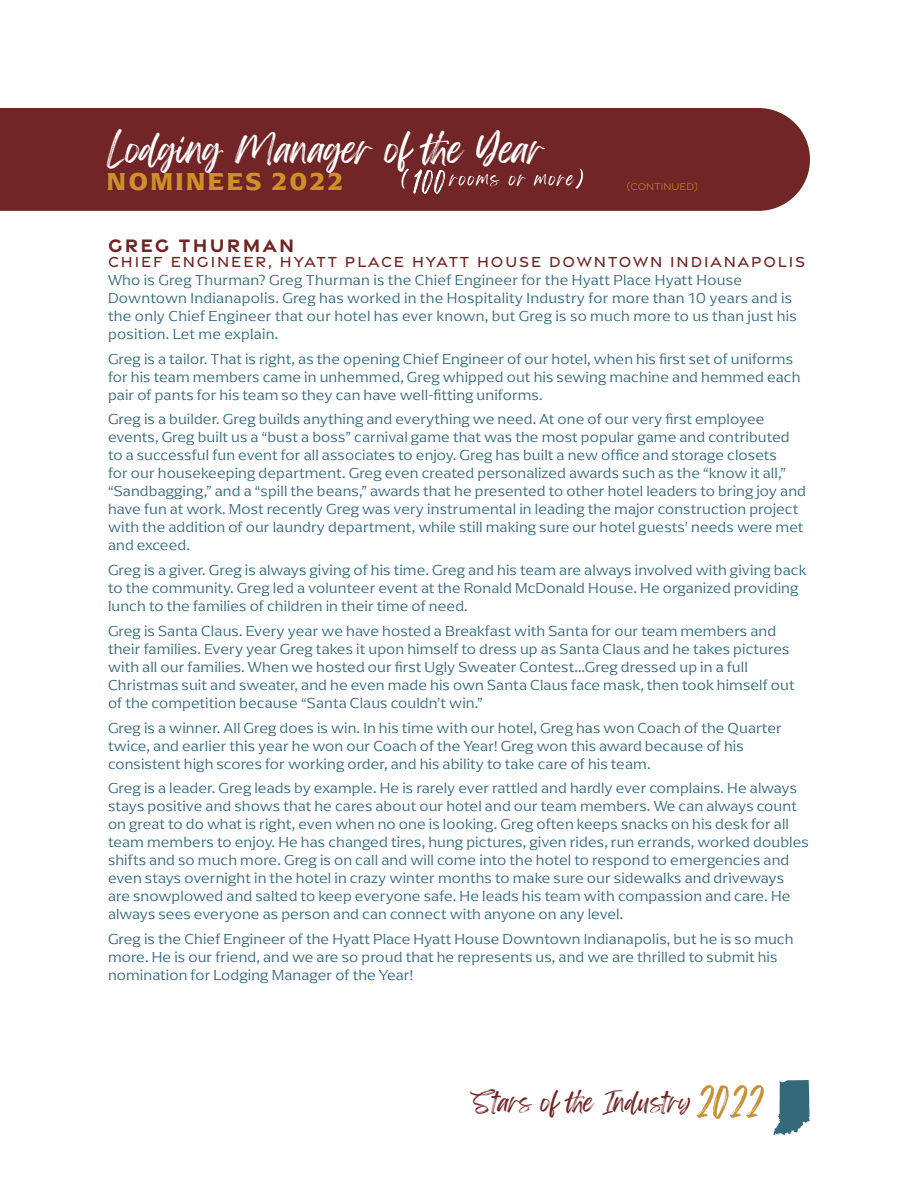
<style>
.page{position:relative;width:918px;height:1188px;background:#fff}
.page>*{position:absolute;margin:0;border:0;box-sizing:border-box;transform-origin:0 0}
.t1{font:33px "Feeling Passionate";color:#fff}
.t2{font:700 25.5px "Arpona";letter-spacing:.1em;color:#ce902a}
.t3{font:22.5px "Feeling Passionate";color:#712526}
.Text_Info{font:700 19.5px "Gravesend Sans";letter-spacing:.12em;color:#712526}
.Text_Info-2{font:500 15.75px "Gravesend Sans";letter-spacing:.12em;color:#712526}
.Nominee_Information{font:300 15px/18px "Arpona";letter-spacing:.01em;color:#34697a}
.t4{font:300 10.5px "Gravesend Sans";color:#ce902a}
</style>
<div class="page">
<img style="left:696px;top:1085px;width:68px;height:34px">
<svg style="left:774px;top:1080px;width:36px;height:55px"></svg>
<div style="left:0;top:108px;width:810px;height:103px;background:#712526"></div>
<svg style="left:402px;top:169px;width:181px;height:20px;background:#834142"></svg>
<img style="left:413px;top:165px;width:33px;height:34px">
<p class="t1" style="left:107px;top:123px;width:438px">Lodging Manager of the Year</p>
<p class="t2" style="left:107px;top:166px;width:238px">NOMINEES 2022</p>
<p class="t4" style="left:627px;top:181px;width:73px">(CONTINUED)</p>
<p class="Text_Info" style="left:108px;top:233px;width:188px">GREG THURMAN</p>
<p class="Text_Info-2" style="left:108px;top:252px;width:699px">CHIEF ENGINEER, HYATT PLACE HYATT HOUSE DOWNTOWN INDIANAPOLIS</p>
<p class="Nominee_Information" style="left:108px;top:271px;width:690px">Who is Greg Thurman? Greg Thurman is the Chief Engineer for the Hyatt Place Hyatt House Downtown Indianapolis. Greg has worked in the Hospitality Industry for more than 10 years and is the only Chief Engineer that our hotel has ever known, but Greg is so much more to us than just his position. Let me explain.</p>
<p class="Nominee_Information" style="left:108px;top:350px;width:694px">Greg is a tailor. That is right, as the opening Chief Engineer of our hotel, when his first set of uniforms for his team members came in unhemmed, Greg whipped out his sewing machine and hemmed each pair of pants for his team so they can have well-fitting uniforms.</p>
<p class="Nominee_Information" style="left:108px;top:410px;width:700px">Greg is a builder. Greg builds anything and everything we need. At one of our very first employee events, Greg built us a “bust a boss” carnival game that was the most popular game and contributed to a successful fun event for all associates to enjoy. Greg has built a new office and storage closets<br>for our housekeeping department. Greg even created personalized awards such as the “know it all,” “Sandbagging,” and a “spill the beans,” awards that he presented to other hotel leaders to bring joy and have fun at work. Most recently Greg was very instrumental in leading the major construction project with the addition of our laundry department, while still making sure our hotel guests’ needs were met and exceed.</p>
<p class="Nominee_Information" style="left:108px;top:561px;width:700px">Greg is a giver. Greg is always giving of his time. Greg and his team are always involved with giving back to the community. Greg led a volunteer event at the Ronald McDonald House. He organized providing lunch to the families of children in their time of need.</p>
<p class="Nominee_Information" style="left:108px;top:622px;width:688px">Greg is Santa Claus. Every year we have hosted a Breakfast with Santa for our team members and their families. Every year Greg takes it upon himself to dress up as Santa Claus and he takes pictures with all our families. When we hosted our first Ugly Sweater Contest…Greg dressed up in a full Christmas suit and sweater, and he even made his own Santa Claus face mask, then took himself out of the competition because “Santa Claus couldn’t win.”</p>
<p class="Nominee_Information" style="left:108px;top:719px;width:675px">Greg is a winner. All Greg does is win. In his time with our hotel, Greg has won Coach of the Quarter twice, and earlier this year he won our Coach of the Year! Greg won this award because of his consistent high scores for working order, and his ability to take care of his team.</p>
<p class="Nominee_Information" style="left:108px;top:779px;width:702px">Greg is a leader. Greg leads by example. He is rarely ever rattled and hardly ever complains. He always stays positive and shows that he cares about our hotel and our team members. We can always count on great to do what is right, even when no one is looking. Greg often keeps snacks on his desk for all team members to enjoy. He has changed tires, hung pictures, given rides, run errands, worked doubles shifts and so much more. Greg is on call and will come into the hotel to respond to emergencies and even stays overnight in the hotel in crazy winter months to make sure our sidewalks and driveways are snowplowed and salted to keep everyone safe. He leads his team with compassion and care. He always sees everyone as person and can connect with anyone on any level.</p>
<p class="Nominee_Information" style="left:108px;top:930px;width:687px">Greg is the Chief Engineer of the Hyatt Place Hyatt House Downtown Indianapolis, but he is so much more. He is our friend, and we are so proud that he represents us, and we are thrilled to submit his nomination for Lodging Manager of the Year!</p>
<h3 class="t3" style="left:473px;top:1084px;width:219px">Stars of the Industry</h3>
</div>
